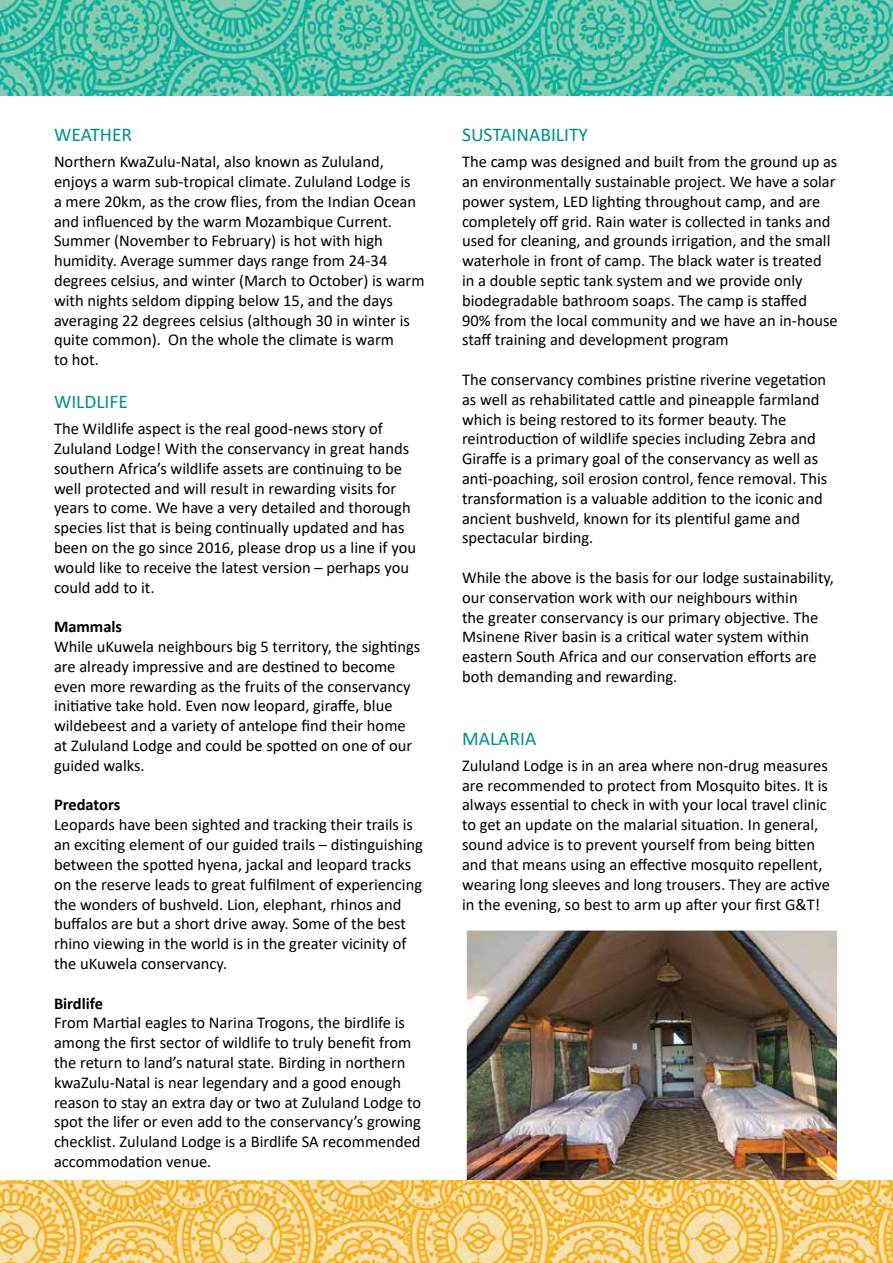
<style>
.page{position:relative;width:893px;height:1263px;background:#fff}
.page>*{position:absolute;margin:0;border:0;box-sizing:border-box;transform-origin:0 0}
.t1{font:19.5px "Calibri";color:#008e90}
.t2{font:16.5px/19.8px "Calibri";color:#000}
.t3{font:700 16.5px "Calibri";color:#000}
</style>
<div class="page">
<img style="left:468px;top:931px;width:368px;height:249px">
<div style="left:465px;top:928px;width:374px;height:299px;border:2px solid #fff"></div>
<img style="left:0;top:1180px;width:893px;height:83px">
<img style="left:0;top:0;width:893px;height:95px">
<p class="t1" style="left:54px;top:121px;width:80px">WEATHER</p>
<p class="t2" style="left:54px;top:151px;width:372px">Northern KwaZulu-Natal, also known as Zululand, enjoys a warm sub-tropical climate. Zululand Lodge is<br>a mere 20km, as the crow flies, from the Indian Ocean and influenced by the warm Mozambique Current.<br>Summer (November to February) is hot with high humidity. Average summer days range from 24-34 degrees celsius, and winter (March to October) is warm with nights seldom dipping below 15, and the days averaging 22 degrees celsius (although 30 in winter is quite common). On the whole the climate is warm<br>to hot.</p>
<p class="t1" style="left:54px;top:388px;width:76px">WILDLIFE</p>
<p class="t2" style="left:54px;top:418px;width:364px">The Wildlife aspect is the real good-news story of Zululand Lodge! With the conservancy in great hands southern Africa’s wildlife assets are continuing to be well protected and will result in rewarding visits for years to come. We have a very detailed and thorough species list that is being continually updated and has been on the go since 2016, please drop us a line if you would like to receive the latest version – perhaps you could add to it.</p>
<p class="t3" style="left:54px;top:615px;width:70px">Mammals</p>
<p class="t2" style="left:54px;top:636px;width:368px">While uKuwela neighbours big 5 territory, the sightings are already impressive and are destined to become even more rewarding as the fruits of the conservancy initiative take hold. Even now leopard, giraffe, blue wildebeest and a variety of antelope find their home at Zululand Lodge and could be spotted on one of our guided walks.</p>
<p class="t3" style="left:54px;top:793px;width:68px">Predators</p>
<p class="t2" style="left:54px;top:814px;width:371px">Leopards have been sighted and tracking their trails is an exciting element of our guided trails – distinguishing between the spotted hyena, jackal and leopard tracks on the reserve leads to great fulfilment of experiencing the wonders of bushveld. Lion, elephant, rhinos and buffalos are but a short drive away. Some of the best rhino viewing in the world is in the greater vicinity of the uKuwela conservancy.</p>
<p class="t3" style="left:54px;top:991px;width:51px">Birdlife</p>
<p class="t2" style="left:54px;top:1012px;width:369px">From Martial eagles to Narina Trogons, the birdlife is among the first sector of wildlife to truly benefit from the return to land’s natural state. Birding in northern kwaZulu-Natal is near legendary and a good enough reason to stay an extra day or two at Zululand Lodge to spot the lifer or even add to the conservancy’s growing checklist. Zululand Lodge is a Birdlife SA recommended accommodation venue.</p>
<p class="t1" style="left:462px;top:121px;width:127px">SUSTAINABILITY</p>
<p class="t2" style="left:462px;top:151px;width:377px">The camp was designed and built from the ground up as an environmentally sustainable project. We have a solar power system, LED lighting throughout camp, and are completely off grid. Rain water is collected in tanks and used for cleaning, and grounds irrigation, and the small waterhole in front of camp. The black water is treated in a double septic tank system and we provide only biodegradable bathroom soaps. The camp is staffed 90% from the local community and we have an in-house staff training and development program</p>
<p class="t2" style="left:462px;top:369px;width:367px">The conservancy combines pristine riverine vegetation as well as rehabilitated cattle and pineapple farmland which is being restored to its former beauty. The reintroduction of wildlife species including Zebra and Giraffe is a primary goal of the conservancy as well as anti-poaching, soil erosion control, fence removal. This transformation is a valuable addition to the iconic and ancient bushveld, known for its plentiful game and spectacular birding.</p>
<p class="t2" style="left:462px;top:567px;width:373px">While the above is the basis for our lodge sustainability, our conservation work with our neighbours within<br>the greater conservancy is our primary objective. The Msinene River basin is a critical water system within eastern South Africa and our conservation efforts are both demanding and rewarding.</p>
<p class="t1" style="left:462px;top:725px;width:76px">MALARIA</p>
<p class="t2" style="left:462px;top:755px;width:369px">Zululand Lodge is in an area where non-drug measures are recommended to protect from Mosquito bites. It is always essential to check in with your local travel clinic to get an update on the malarial situation. In general, sound advice is to prevent yourself from being bitten and that means using an effective mosquito repellent, wearing long sleeves and long trousers. They are active in the evening, so best to arm up after your first G&amp;T!</p>
</div>
